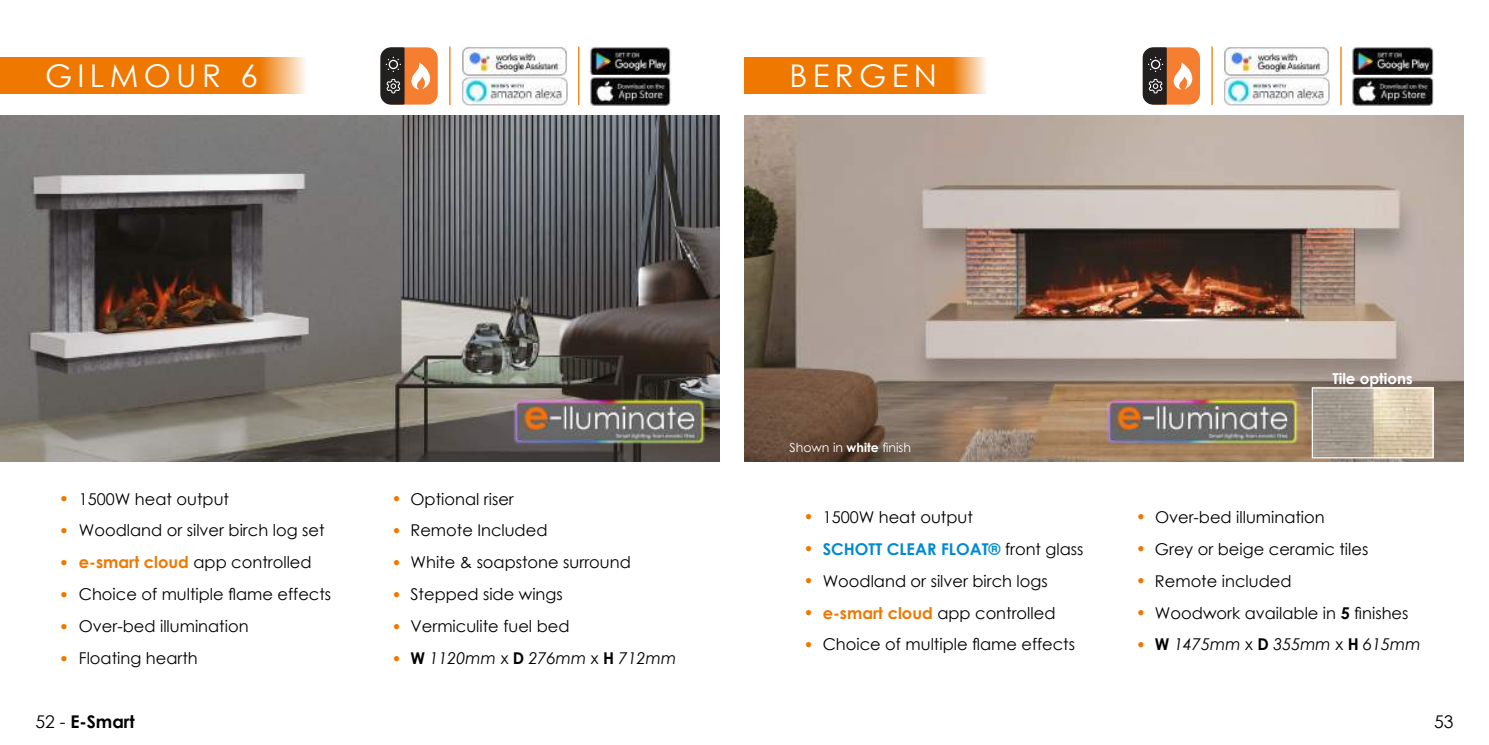
<style>
.page{position:relative;width:1489px;height:745px;background:#fff}
.page>*{position:absolute;margin:0;border:0;box-sizing:border-box;transform-origin:0 0}
.t1{font:31.25px "Century Gothic";letter-spacing:.17em;color:#fff}
.t2{font:20px/31.9px "Minion Pro";color:#ee7800;text-align:justify}
.t3{font:700 17.5px "Century Gothic";color:#000}
.t4{font:17.5px "Century Gothic";color:#000}
.t5{font:16.25px/31.9px "Century Gothic";color:#000}
.t6{font:italic 16.25px "Century Gothic";color:#000}
.t7{font:700 15px "Century Gothic";color:#fff}
.t8{font:12.5px "Century Gothic";color:#fff}
.s1{font-weight:700}
.s2{font-weight:700;color:#ee7800}
.s3{font-family:"Minion Pro";font-size:20px;color:#ee7800}
.s4{font-weight:700;font-style:normal}
.s5{font-style:normal}
.s6{font-weight:700;color:#0089d1}
.s7{font-style:italic}
.s8{font-weight:400}
</style>
<div class="page">
<img style="left:744px;top:115px;width:719px;height:346px">
<img style="left:0;top:115px;width:719px;height:346px">
<div style="left:0;top:58px;width:306px;height:36px;background:#ee7800"></div>
<img style="left:461px;top:47px;width:106px;height:58px">
<img style="left:590px;top:77px;width:81px;height:28px">
<img style="left:589px;top:47px;width:82px;height:27px">
<hr style="left:578px;top:46px;width:1px;height:59px;background:#ee7800">
<svg style="left:380px;top:47px;width:24px;height:58px"></svg>
<svg style="left:381px;top:47px;width:57px;height:58px;background:#a96f49"></svg>
<hr style="left:449px;top:46px;width:1px;height:59px;background:#ee7800">
<div style="left:744px;top:58px;width:242px;height:36px;background:#ee7800"></div>
<img style="left:1223px;top:47px;width:106px;height:58px">
<img style="left:1352px;top:77px;width:81px;height:28px">
<img style="left:1351px;top:47px;width:82px;height:27px">
<hr style="left:1340px;top:46px;width:1px;height:59px;background:#ee7800">
<svg style="left:1142px;top:47px;width:57px;height:58px;background:#a86f4a"></svg>
<hr style="left:1211px;top:46px;width:1px;height:59px;background:#ee7800">
<img style="left:1313px;top:389px;width:118px;height:67px">
<div style="left:1311px;top:387px;width:122px;height:71px;border:1px solid #fff"></div>
<img style="left:1104px;top:397px;width:196px;height:50px">
<img style="left:511px;top:397px;width:196px;height:50px">
<h1 class="t1" style="left:45px;top:54px;width:214px">GILMOUR 6</h1>
<h1 class="t1" style="left:789px;top:54px;width:149px">BERGEN</h1>
<p class="t8" style="left:789px;top:438px;width:123px">Shown in <span class="s1">white</span> finish</p>
<p class="t7" style="left:1332px;top:366px;width:82px">Tile options</p>
<p class="t5" style="left:410px;top:482px;width:105px">Optional riser</p>
<p class="t2" style="left:60px;top:480px;width:9px">• • • • • •</p>
<p class="t5" style="left:79px;top:482px;width:254px">1500W heat output<br>Woodland or silver birch log set <span class="s2">e-smart cloud</span> app controlled<br>Choice of multiple flame effects<br>Over-bed illumination</p>
<p class="t2" style="left:393px;top:480px;width:9px">•</p>
<p class="t5" style="left:410px;top:514px;width:138px">Remote Included</p>
<p class="t2" style="left:393px;top:512px;width:9px">•</p>
<p class="t5" style="left:410px;top:546px;width:222px">White &amp; soapstone surround</p>
<p class="t2" style="left:393px;top:544px;width:9px">•</p>
<p class="t5" style="left:410px;top:577px;width:154px">Stepped side wings</p>
<p class="t2" style="left:393px;top:576px;width:9px">•</p>
<p class="t5" style="left:393px;top:609px;width:178px"><span class="s3">•</span> Vermiculite fuel bed</p>
<p class="t5" style="left:79px;top:642px;width:120px">Floating hearth</p>
<p class="t6" style="left:410px;top:646px;width:267px"><span class="s4">W</span> 1120mm <span class="s5">x</span> <span class="s4">D</span> 276mm <span class="s5">x</span> <span class="s4">H</span> 712mm</p>
<p class="t2" style="left:393px;top:640px;width:9px">•</p>
<p class="t5" style="left:822px;top:500px;width:262px">1500W heat output<br><span class="s6">SCHOTT CLEAR FLOAT®</span> front glass<br>Woodland or silver birch logs <span class="s2">e-smart cloud</span> app controlled</p>
<p class="t5" style="left:1154px;top:500px;width:171px">Over-bed illumination</p>
<p class="t2" style="left:804px;top:499px;width:9px">•</p>
<p class="t2" style="left:1137px;top:499px;width:9px">•</p>
<p class="t5" style="left:1154px;top:532px;width:215px">Grey or beige ceramic tiles</p>
<p class="t2" style="left:1137px;top:530px;width:9px">•</p>
<p class="t5" style="left:1137px;top:564px;width:156px"><span class="s3">•</span> Remote included</p>
<p class="t2" style="left:1137px;top:594px;width:9px">•</p>
<p class="t2" style="left:804px;top:530px;width:9px">•</p>
<p class="t2" style="left:804px;top:562px;width:9px">•</p>
<p class="t5" style="left:1154px;top:596px;width:267px">Woodwork available in <span class="s1">5</span> finishes<br><span class="s1">W</span> <span class="s7">1475mm</span> x <span class="s1">D</span> <span class="s7">355mm</span> x <span class="s1">H</span> <span class="s7">615mm</span></p>
<p class="t2" style="left:804px;top:594px;width:9px">•</p>
<p class="t5" style="left:822px;top:627px;width:254px">Choice of multiple flame effects</p>
<p class="t2" style="left:1137px;top:626px;width:9px">•</p>
<p class="t2" style="left:804px;top:626px;width:9px">•</p>
<p class="t3" style="left:35px;top:708px;width:101px"><span class="s8">52 -</span> E-Smart</p>
<p class="t4" style="left:1433px;top:709px;width:21px">53</p>
</div>
